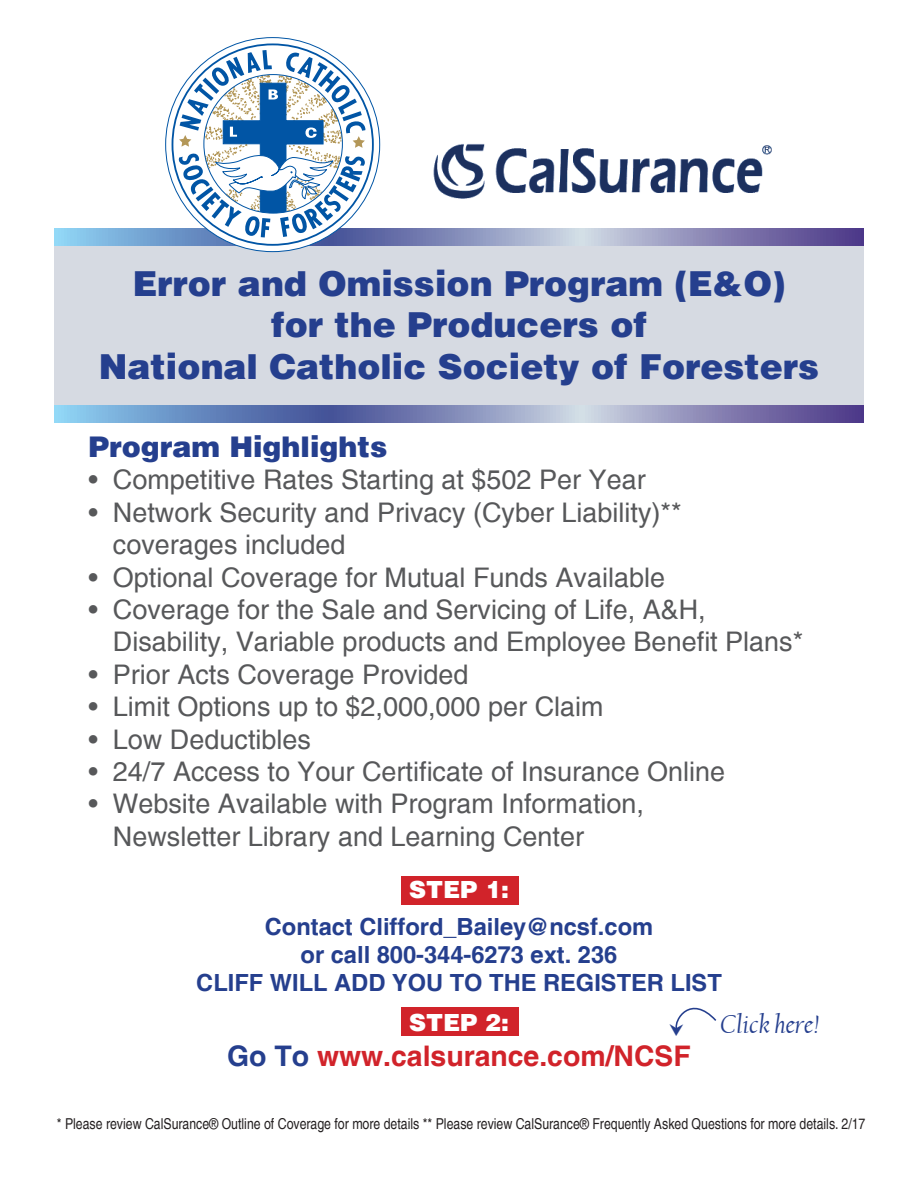
<style>
.page{position:relative;width:918px;height:1188px;background:#fff}
.page>*{position:absolute;margin:0;border:0;box-sizing:border-box;transform-origin:0 0}
.t1{font:900 34.5px "Helvetica";color:#253f8e}
.t2{font:900 28.5px "Helvetica";color:#253f8e}
.t3{font:700 28.35px "Helvetica";color:#d1232a}
.t4{font:27px/32.4px "Helvetica";color:#57585a}
.t5{font:italic 26.85px "Californian FB";color:#253f8e}
.t6{font:700 23.7px "Helvetica";color:#253f8e}
.t7{font:900 23.7px "Helvetica";color:#fff}
.t8{font:condensed 15px "Helvetica";color:#231f20}
.s1{color:#253f8e}
</style>
<div class="page">
<div style="left:401px;top:877px;width:117px;height:28px;background:#d1232a"></div>
<div style="left:401px;top:1008px;width:117px;height:28px;background:#d1232a"></div>
<div style="left:54px;top:237px;width:810px;height:177px;background:#d6dae2"></div>
<svg style="left:54px;top:229px;width:810px;height:16px;background:#8b96c1"></svg>
<svg style="left:165px;top:37px;width:216px;height:215px"></svg>
<svg style="left:179px;top:50px;width:187px;height:187px"></svg>
<img style="left:433px;top:144px;width:339px;height:55px">
<svg style="left:54px;top:406px;width:810px;height:16px;background:#7d8bbb"></svg>
<svg style="left:675px;top:1007px;width:42px;height:23px"></svg>
<p class="t1" style="left:132px;top:261px;width:655px">Error and Omission Program (E&amp;O)</p>
<p class="t1" style="left:271px;top:303px;width:377px">for the Producers of</p>
<p class="t1" style="left:99px;top:344px;width:722px">National Catholic Society of Foresters</p>
<p class="t2" style="left:88px;top:429px;width:301px">Program Highlights</p>
<p class="t4" style="left:88px;top:465px;width:559px">• Competitive Rates Starting at $502 Per Year</p>
<p class="t4" style="left:113px;top:497px;width:570px;text-indent:-24px">• Network Security and Privacy (Cyber Liability)** coverages included</p>
<p class="t4" style="left:88px;top:562px;width:578px">• Optional Coverage for Mutual Funds Available</p>
<p class="t4" style="left:113px;top:594px;width:692px;text-indent:-24px">• Coverage for the Sale and Servicing of Life, A&amp;H,<br>Disability, Variable products and Employee Benefit Plans*</p>
<p class="t4" style="left:88px;top:659px;width:382px">• Prior Acts Coverage Provided</p>
<p class="t4" style="left:88px;top:691px;width:517px">• Limit Options up to $2,000,000 per Claim</p>
<p class="t4" style="left:88px;top:724px;width:224px">• Low Deductibles</p>
<p class="t4" style="left:88px;top:756px;width:638px">• 24/7 Access to Your Certificate of Insurance Online</p>
<p class="t4" style="left:113px;top:789px;width:533px;text-indent:-24px">• Website Available with Program Information,<br>Newsletter Library and Learning Center</p>
<p class="t7" style="left:409px;top:875px;width:101px">STEP 1:</p>
<p class="t6" style="left:265px;top:912px;width:390px">Contact Clifford_Bailey@ncsf.com</p>
<p class="t6" style="left:301px;top:940px;width:318px">or call 800-344-6273 ext. 236</p>
<p class="t6" style="left:196px;top:969px;width:527px">CLIFF WILL ADD YOU TO THE REGISTER LIST</p>
<p class="t7" style="left:409px;top:1007px;width:101px">STEP 2:</p>
<p class="t3" style="left:227px;top:1038px;width:465px"><span class="s1">Go To</span> www.calsurance.com/NCSF</p>
<p class="t5" style="left:720px;top:1009px;width:101px">Click here!</p>
<p class="t8" style="left:57px;top:1114px;width:810px">* Please review CalSurance® Outline of Coverage for more details ** Please review CalSurance® Frequently Asked Questions for more details. 2/17</p>
</div>
